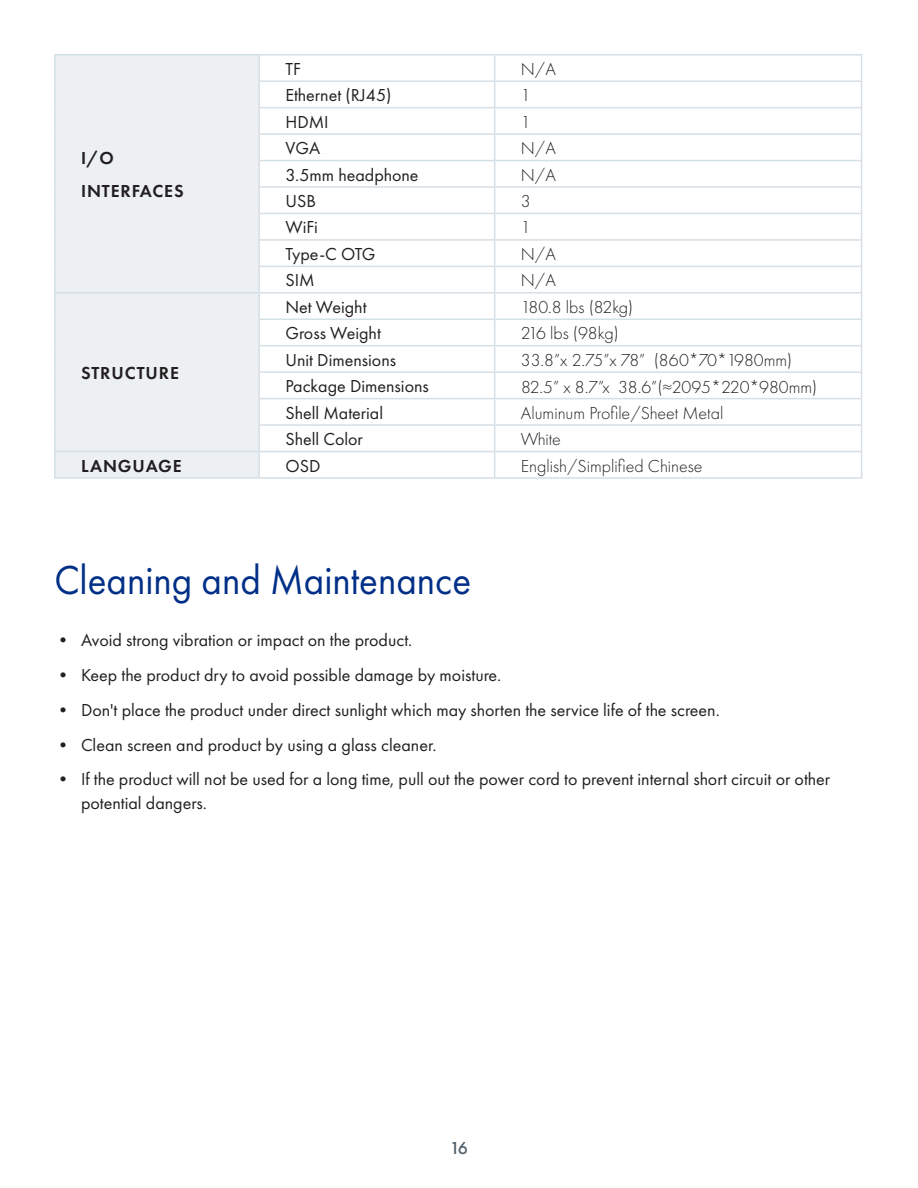
<style>
.page{position:relative;width:918px;height:1188px;background:#fff}
.page>*{position:absolute;margin:0;border:0;box-sizing:border-box;transform-origin:0 0}
.t1{font:42px "Futura PT";color:#002f87;scale:.93 1}
.Body_Cell{font:18px/24px "Futura PT";color:#231f20}
.Body_Cell-2{font:300 18px "Futura PT";color:#231f20}
.Heading_Cell{font:600 18px "Futura PT";letter-spacing:.05em;color:#231f20}
.t2{font:500 18px "Futura PT";color:#54616b}
</style>
<div class="page">
<div style="left:56px;top:56px;width:202px;height:421px;background:#edf0f2"></div>
<hr style="left:260px;top:54px;width:235px;height:2px;background:#d5dfe6">
<hr style="left:495px;top:54px;width:367px;height:2px;background:#d5dfe6">
<hr style="left:260px;top:80px;width:235px;height:2px;background:#d5dfe6">
<hr style="left:260px;top:107px;width:235px;height:1px;background:#d5dfe6">
<hr style="left:260px;top:133px;width:235px;height:2px;background:#d5dfe6">
<hr style="left:495px;top:133px;width:367px;height:2px;background:#d5dfe6">
<hr style="left:260px;top:160px;width:235px;height:1px;background:#d5dfe6">
<hr style="left:495px;top:160px;width:367px;height:1px;background:#d5dfe6">
<hr style="left:260px;top:186px;width:235px;height:2px;background:#d5dfe6">
<hr style="left:495px;top:186px;width:367px;height:2px;background:#d5dfe6">
<hr style="left:260px;top:213px;width:235px;height:1px;background:#d5dfe6">
<hr style="left:495px;top:213px;width:367px;height:1px;background:#d5dfe6">
<hr style="left:260px;top:239px;width:235px;height:2px;background:#d5dfe6">
<hr style="left:495px;top:239px;width:367px;height:2px;background:#d5dfe6">
<hr style="left:260px;top:266px;width:235px;height:1px;background:#d5dfe6">
<hr style="left:495px;top:266px;width:367px;height:1px;background:#d5dfe6">
<hr style="left:260px;top:292px;width:235px;height:2px;background:#d5dfe6">
<hr style="left:495px;top:292px;width:367px;height:2px;background:#d5dfe6">
<hr style="left:260px;top:319px;width:235px;height:1px;background:#d5dfe6">
<hr style="left:495px;top:319px;width:367px;height:1px;background:#d5dfe6">
<hr style="left:260px;top:345px;width:235px;height:1px;background:#d5dfe6">
<hr style="left:495px;top:345px;width:367px;height:1px;background:#d5dfe6">
<hr style="left:260px;top:371px;width:235px;height:2px;background:#d5dfe6">
<hr style="left:495px;top:371px;width:367px;height:2px;background:#d5dfe6">
<hr style="left:260px;top:398px;width:235px;height:1px;background:#d5dfe6">
<hr style="left:495px;top:398px;width:367px;height:1px;background:#d5dfe6">
<hr style="left:260px;top:424px;width:235px;height:2px;background:#d5dfe6">
<hr style="left:495px;top:424px;width:367px;height:2px;background:#d5dfe6">
<hr style="left:260px;top:451px;width:235px;height:1px;background:#d5dfe6">
<hr style="left:495px;top:451px;width:367px;height:1px;background:#d5dfe6">
<hr style="left:260px;top:477px;width:235px;height:2px;background:#d5dfe6">
<hr style="left:495px;top:477px;width:367px;height:2px;background:#d5dfe6">
<hr style="left:54px;top:451px;width:206px;height:1px;background:#d5dfe6">
<hr style="left:54px;top:294px;width:2px;height:25px;background:#d5dfe6">
<hr style="left:258px;top:294px;width:2px;height:25px;background:#d5dfe6">
<hr style="left:54px;top:319px;width:2px;height:27px;background:#d5dfe6">
<hr style="left:258px;top:319px;width:2px;height:27px;background:#d5dfe6">
<hr style="left:54px;top:346px;width:2px;height:26px;background:#d5dfe6">
<hr style="left:258px;top:346px;width:2px;height:26px;background:#d5dfe6">
<hr style="left:54px;top:372px;width:2px;height:27px;background:#d5dfe6">
<hr style="left:258px;top:372px;width:2px;height:27px;background:#d5dfe6">
<hr style="left:54px;top:399px;width:2px;height:26px;background:#d5dfe6">
<hr style="left:258px;top:399px;width:2px;height:26px;background:#d5dfe6">
<hr style="left:54px;top:425px;width:2px;height:26px;background:#d5dfe6">
<hr style="left:258px;top:425px;width:2px;height:26px;background:#d5dfe6">
<hr style="left:54px;top:452px;width:2px;height:25px;background:#d5dfe6">
<hr style="left:258px;top:452px;width:2px;height:25px;background:#d5dfe6">
<hr style="left:54px;top:477px;width:206px;height:2px;background:#d5dfe6">
<hr style="left:495px;top:80px;width:367px;height:2px;background:#d5dfe6">
<svg style="left:494px;top:56px;width:1px;height:421px"></svg>
<svg style="left:861px;top:56px;width:1px;height:421px"></svg>
<hr style="left:495px;top:107px;width:367px;height:1px;background:#d5dfe6">
<hr style="left:54px;top:54px;width:206px;height:2px;background:#d5dfe6">
<hr style="left:54px;top:55px;width:2px;height:26px;background:#d5dfe6">
<hr style="left:258px;top:55px;width:2px;height:26px;background:#d5dfe6">
<hr style="left:54px;top:81px;width:2px;height:27px;background:#d5dfe6">
<hr style="left:258px;top:81px;width:2px;height:27px;background:#d5dfe6">
<hr style="left:54px;top:108px;width:2px;height:26px;background:#d5dfe6">
<hr style="left:258px;top:108px;width:2px;height:26px;background:#d5dfe6">
<hr style="left:54px;top:134px;width:2px;height:27px;background:#d5dfe6">
<hr style="left:258px;top:134px;width:2px;height:27px;background:#d5dfe6">
<hr style="left:54px;top:161px;width:2px;height:26px;background:#d5dfe6">
<hr style="left:258px;top:161px;width:2px;height:26px;background:#d5dfe6">
<hr style="left:54px;top:187px;width:2px;height:26px;background:#d5dfe6">
<hr style="left:258px;top:187px;width:2px;height:26px;background:#d5dfe6">
<hr style="left:54px;top:213px;width:2px;height:27px;background:#d5dfe6">
<hr style="left:258px;top:213px;width:2px;height:27px;background:#d5dfe6">
<hr style="left:54px;top:240px;width:2px;height:26px;background:#d5dfe6">
<hr style="left:258px;top:240px;width:2px;height:26px;background:#d5dfe6">
<hr style="left:54px;top:266px;width:2px;height:26px;background:#d5dfe6">
<hr style="left:258px;top:266px;width:2px;height:26px;background:#d5dfe6">
<hr style="left:54px;top:292px;width:206px;height:2px;background:#d5dfe6">
<p class="Heading_Cell" style="left:81px;top:147px;width:34px">I/O</p>
<p class="Heading_Cell" style="left:81px;top:180px;width:104px">INTERFACES</p>
<p class="Heading_Cell" style="left:81px;top:362px;width:99px">STRUCTURE</p>
<p class="Body_Cell" style="left:285px;top:57px;width:17px">TF</p>
<p class="Body_Cell-2" style="left:521px;top:59px;width:37px">N/A</p>
<p class="Body_Cell" style="left:285px;top:83px;width:108px">Ethernet (RJ45)</p>
<p class="Body_Cell-2" style="left:521px;top:85px;width:11px">1</p>
<p class="Body_Cell" style="left:285px;top:110px;width:45px">HDMI</p>
<p class="Body_Cell-2" style="left:521px;top:112px;width:11px">1</p>
<p class="Body_Cell" style="left:285px;top:136px;width:36px">VGA</p>
<p class="Body_Cell-2" style="left:521px;top:138px;width:37px">N/A</p>
<p class="Body_Cell" style="left:285px;top:163px;width:135px">3.5mm headphone</p>
<p class="Body_Cell-2" style="left:521px;top:164px;width:37px">N/A</p>
<p class="Body_Cell" style="left:285px;top:189px;width:32px">USB</p>
<p class="Body_Cell-2" style="left:521px;top:191px;width:11px">3</p>
<p class="Body_Cell" style="left:285px;top:215px;width:34px">WiFi</p>
<p class="Body_Cell-2" style="left:521px;top:217px;width:11px">1</p>
<p class="Body_Cell" style="left:285px;top:242px;width:91px">Type-C OTG</p>
<p class="Body_Cell-2" style="left:521px;top:244px;width:37px">N/A</p>
<p class="Body_Cell" style="left:285px;top:268px;width:31px">SIM</p>
<p class="Body_Cell-2" style="left:521px;top:270px;width:37px">N/A</p>
<p class="Body_Cell" style="left:285px;top:295px;width:83px">Net Weight</p>
<p class="Body_Cell-2" style="left:521px;top:297px;width:114px">180.8 lbs (82kg)</p>
<p class="Body_Cell" style="left:285px;top:321px;width:97px">Gross Weight</p>
<p class="Body_Cell-2" style="left:521px;top:323px;width:99px">216 lbs (98kg)</p>
<p class="Body_Cell" style="left:285px;top:348px;width:112px">Unit Dimensions</p>
<p class="Body_Cell-2" style="left:521px;top:350px;width:273px">33.8”x 2.75”x 78” (8 6 0*70*1980mm)</p>
<p class="Body_Cell" style="left:285px;top:374px;width:145px">Package Dimensions</p>
<p class="Body_Cell-2" style="left:521px;top:377px;width:298px">82.5” x 8.7” x 38.6” (≈2095*220*980mm)</p>
<p class="Body_Cell" style="left:285px;top:401px;width:99px">Shell Material</p>
<p class="Body_Cell-2" style="left:521px;top:403px;width:204px">Aluminum Profile/Sheet Metal</p>
<p class="Body_Cell" style="left:285px;top:427px;width:79px">Shell Color</p>
<p class="Body_Cell-2" style="left:521px;top:429px;width:42px">White</p>
<p class="Heading_Cell" style="left:81px;top:454px;width:102px">LANGUAGE</p>
<p class="Body_Cell" style="left:285px;top:454px;width:36px">OSD</p>
<p class="Body_Cell-2" style="left:521px;top:455px;width:183px">English/Simplified Chinese</p>
<h1 class="t1" style="left:54px;top:555px;width:450px">Cleaning and Maintenance</h1>
<p class="Body_Cell" style="left:54px;top:628px;width:360px">• Avoid strong vibration or impact on the product.</p>
<p class="Body_Cell" style="left:54px;top:663px;width:449px">• Keep the product dry to avoid possible damage by moisture.</p>
<p class="Body_Cell" style="left:54px;top:698px;width:667px">• Don't place the product under direct sunlight which may shorten the service life of the screen.</p>
<p class="Body_Cell" style="left:54px;top:732px;width:384px">• Clean screen and product by using a glass cleaner.</p>
<p class="Body_Cell" style="left:81px;top:767px;width:751px;text-indent:-27px">• If the product will not be used for a long time, pull out the power cord to prevent internal short circuit or other potential dangers.</p>
<p class="t2" style="left:450px;top:1137px;width:20px">16</p>
</div>
